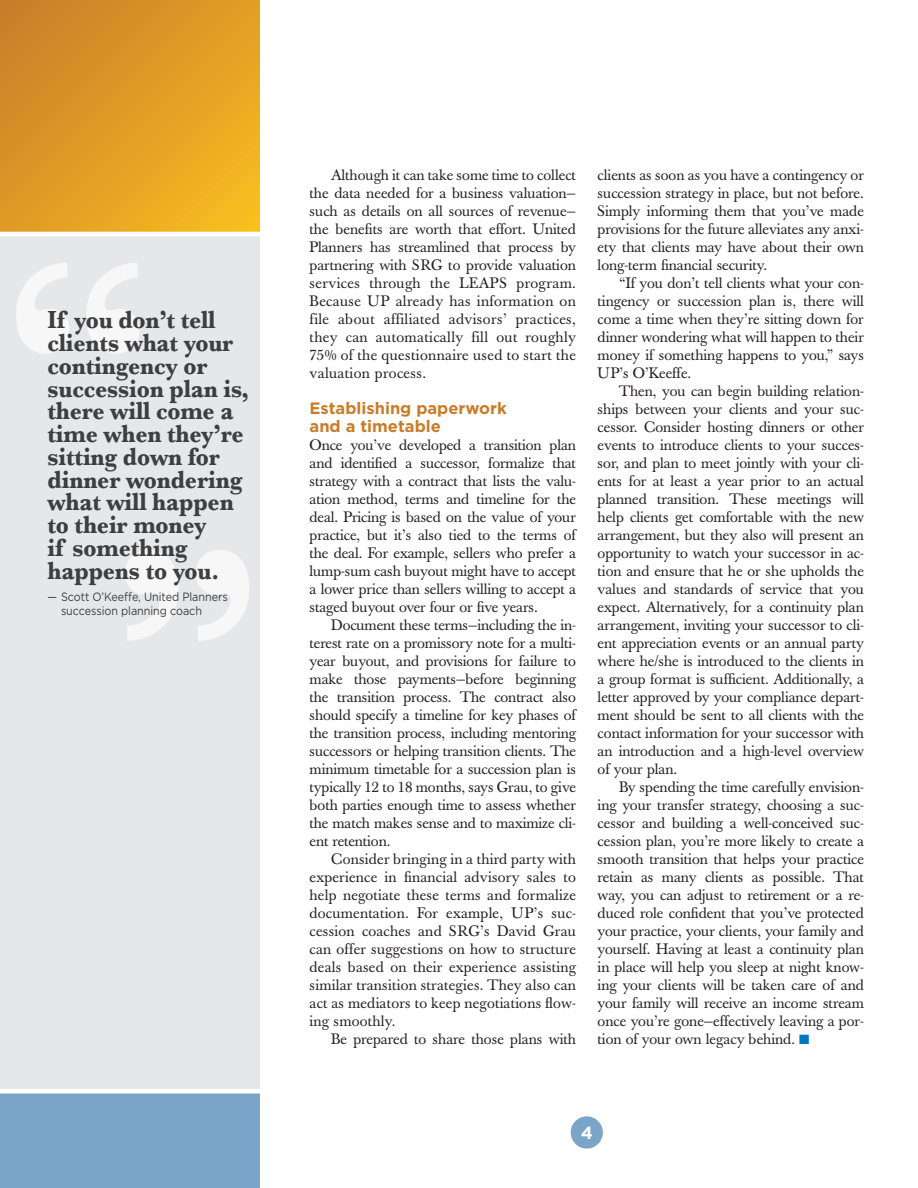
<style>
.page{position:relative;width:918px;height:1188px;background:#fff}
.page>*{position:absolute;margin:0;border:0;box-sizing:border-box;transform-origin:0 0}
.t1{font:700 261.3px/287.2px "Baskerville";color:#f7f7f8;text-align:center}
.t2{font:700 25.95px/22.8px "Baskerville";letter-spacing:-.005em;color:#3e3e3f;scale:.9 1}
.t3{font:700 17.7px "Gotham";color:#fff}
.t4{font:700 16.5px/18px "Gotham";color:#c97c29}
.t5{font:15px/18px "Baskerville";color:#231f20;text-align:justify}
.t6{font:12px/13.5px "Gotham";letter-spacing:-.005em;color:#3e3e3f;scale:.9 1}
.s1{color:#0078bd}
</style>
<div class="page">
<div style="left:0;top:235px;width:259px;height:899px;background:#e6e7e9"></div>
<svg style="left:0;top:0;width:259px;height:232px;background:#df9c25"></svg>
<div style="left:0;top:1090px;width:259px;height:98px;background:#7aa4c8"></div>
<hr style="left:0;top:232px;width:265px;height:4px;background:#fff">
<div style="left:0;top:1089px;width:265px;height:5px;background:#fff"></div>
<div style="left:571px;top:1116px;width:32px;height:33px;background:#7aa4c8;border-radius:50%"></div>
<h1 class="t1" style="left:0;top:209px;width:267px">“ ”</h1>
<h2 class="t2" style="left:48px;top:308px;width:226px">If you don’t tell clients what your contingency or succession plan is, there will come a time when they’re sitting down for dinner wondering what will happen to their money<br>if something happens to you.</h2>
<p class="t6" style="left:61px;top:590px;width:187px;text-indent:-14px">— Scott O’Keeffe, United Planners succession planning coach</p>
<p class="t5" style="left:310px;top:166px;width:268px;text-indent:22px">Although it can take some time to collect the data needed for a business valuation— such as details on all sources of revenue— the benefits are worth that effort. United Planners has streamlined that process by partnering with SRG to provide valuation services through the LEAPS program.<br>Because UP already has information on file about affiliated advisors’ practices, they can automatically fill out roughly 75% of the questionnaire used to start the valuation process.</p>
<p class="t4" style="left:310px;top:399px;width:199px">Establishing paperwork and a timetable</p>
<p class="t5" style="left:310px;top:436px;width:268px">Once you’ve developed a transition plan and identified a successor, formalize that strategy with a contract that lists the valu&shy;ation method, terms and timeline for the deal. Pricing is based on the value of your practice, but it’s also tied to the terms of the deal. For example, sellers who prefer a lump-sum cash buyout might have to accept a lower price than sellers willing to accept a staged buyout over four or five years.</p>
<p class="t5" style="left:310px;top:616px;width:268px;text-indent:22px">Document these terms—including the in&shy;terest rate on a promissory note for a multi&shy;year buyout, and provisions for failure to make those payments—before beginning the transition process. The contract also should specify a timeline for key phases of the transition process, including mentoring successors or helping transition clients. The minimum timetable for a succession plan is typically 12 to 18 months, says Grau, to give both parties enough time to assess whether the match makes sense and to maximize cli&shy;ent retention.</p>
<p class="t5" style="left:310px;top:850px;width:268px;text-indent:22px">Consider bringing in a third party with experience in financial advisory sales to help negotiate these terms and formalize documentation. For example, UP’s suc&shy;cession coaches and SRG’s David Grau can offer suggestions on how to structure deals based on their experience assisting similar transition strategies. They also can act as mediators to keep negotiations flow&shy;ing smoothly.</p>
<p class="t5" style="left:331px;top:1030px;width:246px">Be prepared to share those plans with</p>
<p class="t5" style="left:598px;top:166px;width:268px">clients as soon as you have a contingency or succession strategy in place, but not before.<br>Simply informing them that you’ve made provisions for the future alleviates any anxi&shy;ety that clients may have about their own long-term financial security.</p>
<p class="t5" style="left:598px;top:274px;width:268px;text-indent:22px">“If you don’t tell clients what your con&shy;tingency or succession plan is, there will come a time when they’re sitting down for dinner wondering what will happen to their money if something happens to you,” says UP’s O’Keeffe.</p>
<p class="t5" style="left:598px;top:382px;width:268px;text-indent:22px">Then, you can begin building relation&shy;ships between your clients and your suc&shy;cessor. Consider hosting dinners or other events to introduce clients to your succes&shy;sor, and plan to meet jointly with your cli&shy;ents for at least a year prior to an actual planned transition. These meetings will help clients get comfortable with the new arrangement, but they also will present an opportunity to watch your successor in ac&shy;tion and ensure that he or she upholds the values and standards of service that you expect. Alternatively, for a continuity plan arrangement, inviting your successor to cli&shy;ent appreciation events or an annual party where he/she is introduced to the clients in a group format is sufficient. Additionally, a letter approved by your compliance depart&shy;ment should be sent to all clients with the contact information for your successor with an introduction and a high-level overview of your plan.</p>
<p class="t5" style="left:598px;top:778px;width:268px;text-indent:22px">By spending the time carefully envision&shy;ing your transfer strategy, choosing a suc&shy;cessor and building a well-conceived suc&shy;cession plan, you’re more likely to create a smooth transition that helps your practice retain as many clients as possible. That way, you can adjust to retirement or a re&shy;duced role confident that you’ve protected your practice, your clients, your family and yourself. Having at least a continuity plan in place will help you sleep at night know&shy;ing your clients will be taken care of and your family will receive an income stream once you’re gone—effectively leaving a por&shy;tion of your own legacy behind. <span class="s1">■</span></p>
<p class="t3" style="left:581px;top:1123px;width:14px">4</p>
</div>
